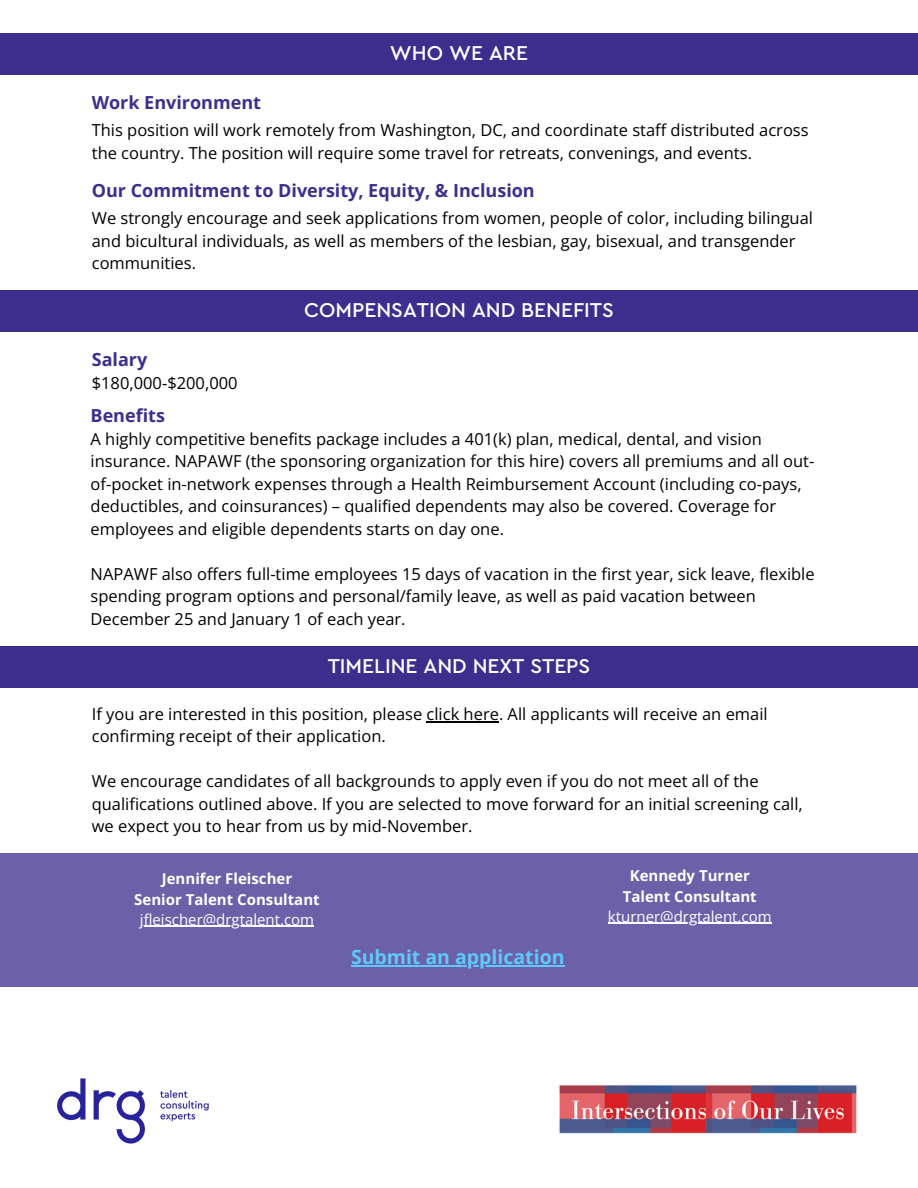
<style>
.page{position:relative;width:918px;height:1188px;background:#fff}
.page>*{position:absolute;margin:0;border:0;box-sizing:border-box;transform-origin:0 0}
.t1{font:500 21px "Cera Pro";color:#fff}
.t2{font:700 19.5px "Open Sans";color:#5dcafa}
.t3{font:700 18px "Open Sans";color:#3d2e8e}
.t4{font:16.5px/22.5px "Open Sans";color:#000}
.t5{font:700 15px "Open Sans";color:#fff}
.t6{font:15px "Open Sans";color:#fff}
</style>
<div class="page">
<img style="left:57px;top:1078px;width:152px;height:66px">
<div style="left:0;top:33px;width:918px;height:42px;background:#3d2e8e"></div>
<div style="left:0;top:290px;width:918px;height:42px;background:#3d2e8e"></div>
<hr style="left:427px;top:721px;width:72px;height:1px;background:#000">
<div style="left:0;top:646px;width:918px;height:42px;background:#3d2e8e"></div>
<div style="left:0;top:853px;width:918px;height:134px;background:#6c60a9"></div>
<hr style="left:149px;top:926px;width:165px;height:1px;background:#fff">
<hr style="left:351px;top:965px;width:214px;height:1px;background:#5dcafa">
<hr style="left:608px;top:923px;width:164px;height:1px;background:#fff">
<img style="left:559px;top:1085px;width:298px;height:49px">
<h3 class="t1" style="left:390px;top:43px;width:140px">WHO WE ARE</h3>
<h4 class="t3" style="left:92px;top:90px;width:171px">Work Environment</h4>
<h3 class="t4" style="left:92px;top:119px;width:718px">This position will work remotely from Washington, DC, and coordinate staff distributed across the country. The position will require some travel for retreats, convenings, and events.</h3>
<h4 class="t3" style="left:92px;top:178px;width:444px">Our Commitment to Diversity, Equity, &amp; Inclusion</h4>
<h1 class="t4" style="left:92px;top:207px;width:723px">We strongly encourage and seek applications from women, people of color, including bilingual and bicultural individuals, as well as members of the lesbian, gay, bisexual, and transgender communities.</h1>
<h4 class="t1" style="left:304px;top:300px;width:311px">COMPENSATION AND BENEFITS</h4>
<h4 class="t3" style="left:92px;top:347px;width:57px">Salary</h4>
<h4 class="t4" style="left:92px;top:371px;width:147px">$180,000-$200,000</h4>
<p class="t3" style="left:91px;top:403px;width:76px">Benefits</p>
<p class="t4" style="left:91px;top:427px;width:725px">A highly competitive benefits package includes a 401(k) plan, medical, dental, and vision insurance. NAPAWF (the sponsoring organization for this hire) covers all premiums and all out&shy;of-pocket in-network expenses through a Health Reimbursement Account (including co-pays, deductibles, and coinsurances) – qualified dependents may also be covered. Coverage for employees and eligible dependents starts on day one.</p>
<p class="t4" style="left:91px;top:562px;width:726px">NAPAWF also offers full-time employees 15 days of vacation in the first year, sick leave, flexible spending program options and personal/family leave, as well as paid vacation between<br>December 25 and January 1 of each year.</p>
<h4 class="t1" style="left:328px;top:656px;width:264px">TIMELINE AND NEXT STEPS</h4>
<h4 class="t4" style="left:92px;top:702px;width:677px">If you are interested in this position, please click here. All applicants will receive an email confirming receipt of their application.</h4>
<h1 class="t4" style="left:92px;top:770px;width:713px">We encourage candidates of all backgrounds to apply even if you do not meet all of the qualifications outlined above. If you are selected to move forward for an initial screening call, we expect you to hear from us by mid-November.</h1>
<h4 class="t5" style="left:162px;top:868px;width:132px">Jennifer Fleischer</h4>
<p class="t5" style="left:134px;top:889px;width:187px">Senior Talent Consultant</p>
<p class="t6" style="left:140px;top:909px;width:176px">jfleischer@drgtalent.com</p>
<p class="t2" style="left:351px;top:943px;width:215px">Submit an application</p>
<h2 class="t5" style="left:630px;top:865px;width:122px">Kennedy Turner</h2>
<p class="t5" style="left:623px;top:885px;width:135px">Talent Consultant</p>
<p class="t6" style="left:608px;top:906px;width:165px">kturner@drgtalent.com</p>
</div>
